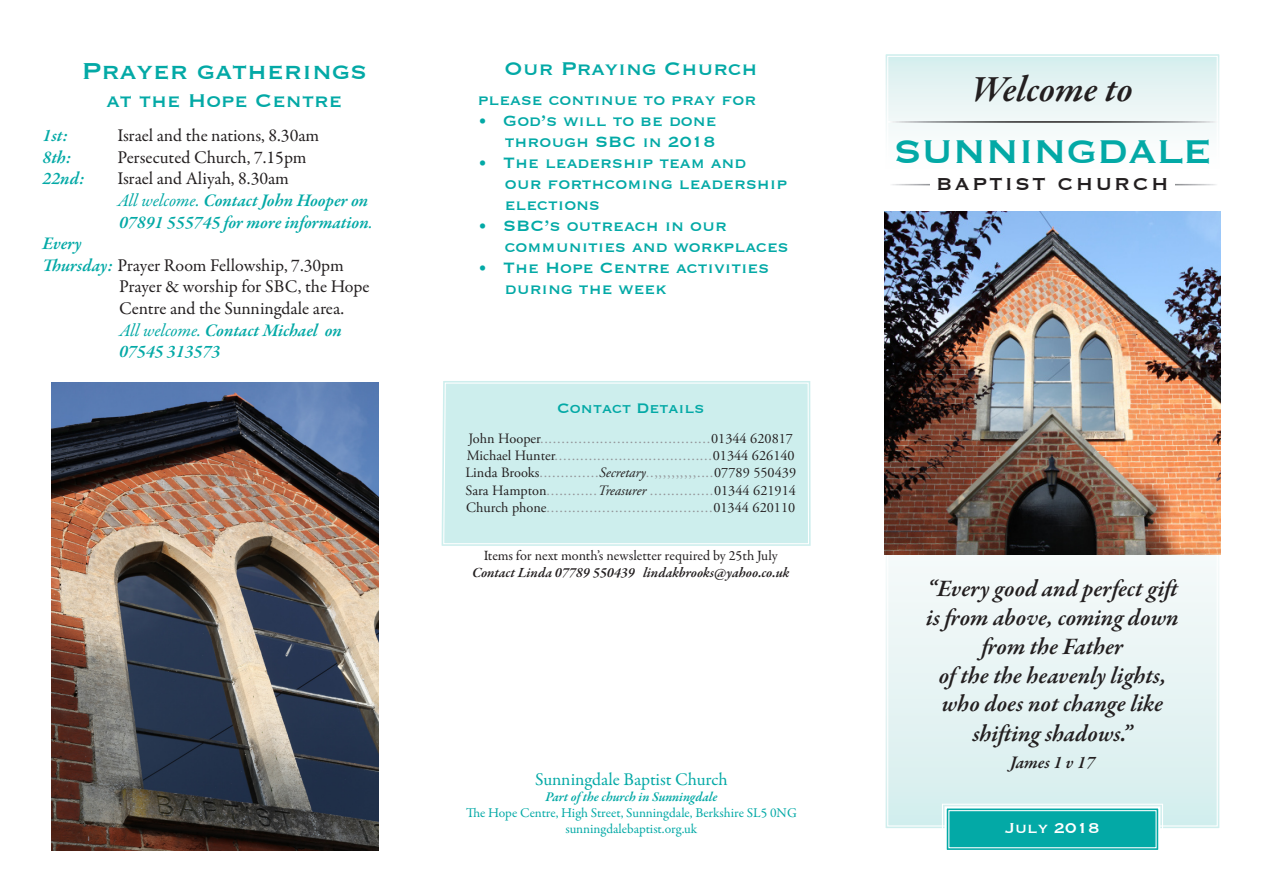
<style>
.page{position:relative;width:1263px;height:893px;background:#fff}
.page>*{position:absolute;margin:0;border:0;box-sizing:border-box;transform-origin:0 0}
.t1{font:42.75px "Copperplate";color:#03a9a6}
.t2{font:italic 600 37.5px "Garamond Premr Pro";letter-spacing:-.01em;color:#231f20}
.t3{font:30px "Copperplate";color:#03a9a6}
.t4{font:italic 600 24px "Garamond Premr Pro";letter-spacing:-.005em;color:#231f20}
.t5{font:24px "Copperplate";color:#03a9a6}
.t6{font:22.5px "Copperplate";letter-spacing:.1em;color:#231f20}
.t7{font:19.5px/21px "Copperplate";color:#03a9a6}
.t8{font:18.75px "Copperplate";color:#fff}
.t9{font:18px/21.6px "Garamond Premr Pro";letter-spacing:-.005em;color:#231f20}
.t10{font:italic 600 18px "Garamond Premr Pro";color:#03a9a6}
.t11{font:18px "Garamond Premr Pro";letter-spacing:-.005em;color:#03a9a6}
.t12{font:18px "Copperplate";color:#03a9a6}
.t13{font:italic 600 18px "Garamond Premr Pro";color:#231f20}
.t14{font:14.25px "Adobe Garamond Pro";color:#939598}
.t15{font:14.25px/17.1px "Garamond Premr Pro";letter-spacing:-.005em;color:#231f20;text-align:center}
.t16{font:13.5px "Garamond Premr Pro";letter-spacing:-.005em;color:#03a9a6}
.t17{font:italic 600 13.5px "Garamond Premr Pro";letter-spacing:-.005em;color:#03a9a6}
.s1{font-weight:400}
.s2{font-weight:600;font-style:italic;color:#03a9a6}
.s3{color:#231f20}
.s4{font-style:italic;color:#231f20}
.s5{font-weight:600;font-style:italic}
</style>
<div class="page">
<svg style="left:441px;top:381px;width:370px;height:165px"></svg>
<div style="left:443px;top:382px;width:367px;height:163px;background:#cdeeed"></div>
<svg style="left:886px;top:55px;width:332px;height:76px"></svg>
<div style="left:883px;top:52px;width:338px;height:119px;border:2px solid #fff"></div>
<div style="left:887px;top:56px;width:331px;height:111px;border:1px solid #fff"></div>
<svg style="left:886px;top:463px;width:335px;height:364px"></svg>
<hr style="left:888px;top:121px;width:329px;height:2px;background:#fff">
<svg style="left:941px;top:803px;width:222px;height:46px;background:#1fb2af"></svg>
<div style="left:944px;top:806px;width:216px;height:46px;border:2px solid #fff"></div>
<div style="left:948px;top:810px;width:208px;height:38px;border:1px solid #fff"></div>
<img style="left:884px;top:211px;width:336px;height:343px">
<img style="left:52px;top:382px;width:326px;height:468px">
<p class="t3" style="left:81px;top:52px;width:287px">Prayer gatherings</p>
<p class="t5" style="left:107px;top:85px;width:237px">at the Hope Centre</p>
<p class="t10" style="left:43px;top:124px;width:27px">1st:</p>
<p class="t9" style="left:118px;top:125px;width:203px">Israel and the nations, 8.30am</p>
<p class="t10" style="left:43px;top:146px;width:30px">8th:</p>
<p class="t9" style="left:118px;top:147px;width:191px">Persecuted Church, 7.15pm</p>
<p class="t10" style="left:43px;top:168px;width:44px">22nd:</p>
<p class="t9" style="left:118px;top:168px;width:173px">Israel and Aliyah, 8.30am</p>
<p class="t10" style="left:118px;top:189px;width:252px"><span class="s1">All welcome.</span> Contact John Hooper on</p>
<p class="t10" style="left:119px;top:211px;width:255px">07891 555745 for more information<span class="s1">.</span></p>
<p class="t10" style="left:43px;top:232px;width:41px">Every</p>
<p class="t9" style="left:43px;top:255px;width:303px"><span class="s2">Thursday:</span> Prayer Room Fellowship, 7.30pm</p>
<p class="t9" style="left:119px;top:276px;width:252px">Prayer &amp; worship for SBC, the Hope<br>Centre and the Sunningdale area.</p>
<p class="t10" style="left:119px;top:319px;width:224px"><span class="s1">All welcome.</span> Contact Michael on</p>
<p class="t10" style="left:119px;top:340px;width:103px">07545 313573</p>
<p class="t5" style="left:504px;top:53px;width:255px">Our Praying Church</p>
<p class="t7" style="left:478px;top:88px;width:280px">please continue to pray for</p>
<p class="t7" style="left:478px;top:109px;width:240px;text-align:right">• God’s will to be done through SBC in 2018</p>
<p class="t7" style="left:505px;top:151px;width:284px;text-indent:-27px">• The leadership team and our forthcoming leadership elections</p>
<p class="t7" style="left:505px;top:214px;width:285px;text-indent:-27px">• SBC’s outreach in our communities and workplaces</p>
<p class="t7" style="left:505px;top:256px;width:266px;text-indent:-27px">• The Hope Centre activities during the week</p>
<p class="t12" style="left:557px;top:397px;width:149px">Contact Details</p>
<p class="t14" style="left:468px;top:430px;width:326px"><span class="s3">John Hooper</span>........................................<span class="s3">01344 620817</span></p>
<p class="t14" style="left:467px;top:447px;width:329px"><span class="s3">Michael Hunter</span>.....................................<span class="s3">01344 626140</span></p>
<p class="t14" style="left:465px;top:464px;width:332px"><span class="s3">Linda Brooks</span>..............<span class="s4">Secretary</span>..,,,,,,,,,,....<span class="s3">07789 550439</span></p>
<p class="t14" style="left:466px;top:481px;width:332px"><span class="s3">Sara Hampton</span>............<span class="s4">Treasurer</span> ...............<span class="s3">01344 621914</span></p>
<p class="t14" style="left:466px;top:499px;width:331px"><span class="s3">Church phone</span>.......................................<span class="s3">01344 620110</span></p>
<p class="t15" style="left:472px;top:547px;width:319px">Items for next month’s newsletter required by 25th July<br><span class="s5">Contact Linda 07789 550439 lindakbrooks@yahoo.co.uk</span></p>
<p class="t11" style="left:535px;top:768px;width:194px">Sunningdale Baptist Church</p>
<p class="t17" style="left:546px;top:788px;width:173px">Part of the church in Sunningdale</p>
<p class="t16" style="left:466px;top:805px;width:332px">The Hope Centre, High Street, Sunningdale, Berkshire SL5 0NG</p>
<p class="t16" style="left:565px;top:821px;width:133px">sunningdalebaptist.org.uk</p>
<p class="t2" style="left:972px;top:66px;width:163px">Welcome to</p>
<p class="t1" style="left:893px;top:124px;width:320px">Sunningdale</p>
<p class="t6" style="left:936px;top:169px;width:214px">Baptist Church</p>
<p class="t4" style="left:927px;top:574px;width:258px">“Every good and perfect gift</p>
<p class="t4" style="left:926px;top:602px;width:254px">is from above, coming down</p>
<p class="t4" style="left:982px;top:631px;width:143px">from the Father</p>
<p class="t4" style="left:939px;top:660px;width:229px">of the the heavenly lights,</p>
<p class="t4" style="left:942px;top:689px;width:223px">who does not change like</p>
<p class="t4" style="left:972px;top:719px;width:162px">shifting shadows.”</p>
<p class="t13" style="left:1010px;top:751px;width:86px">James 1 v 17</p>
<p class="t8" style="left:1005px;top:816px;width:96px">July 2018</p>
</div>
